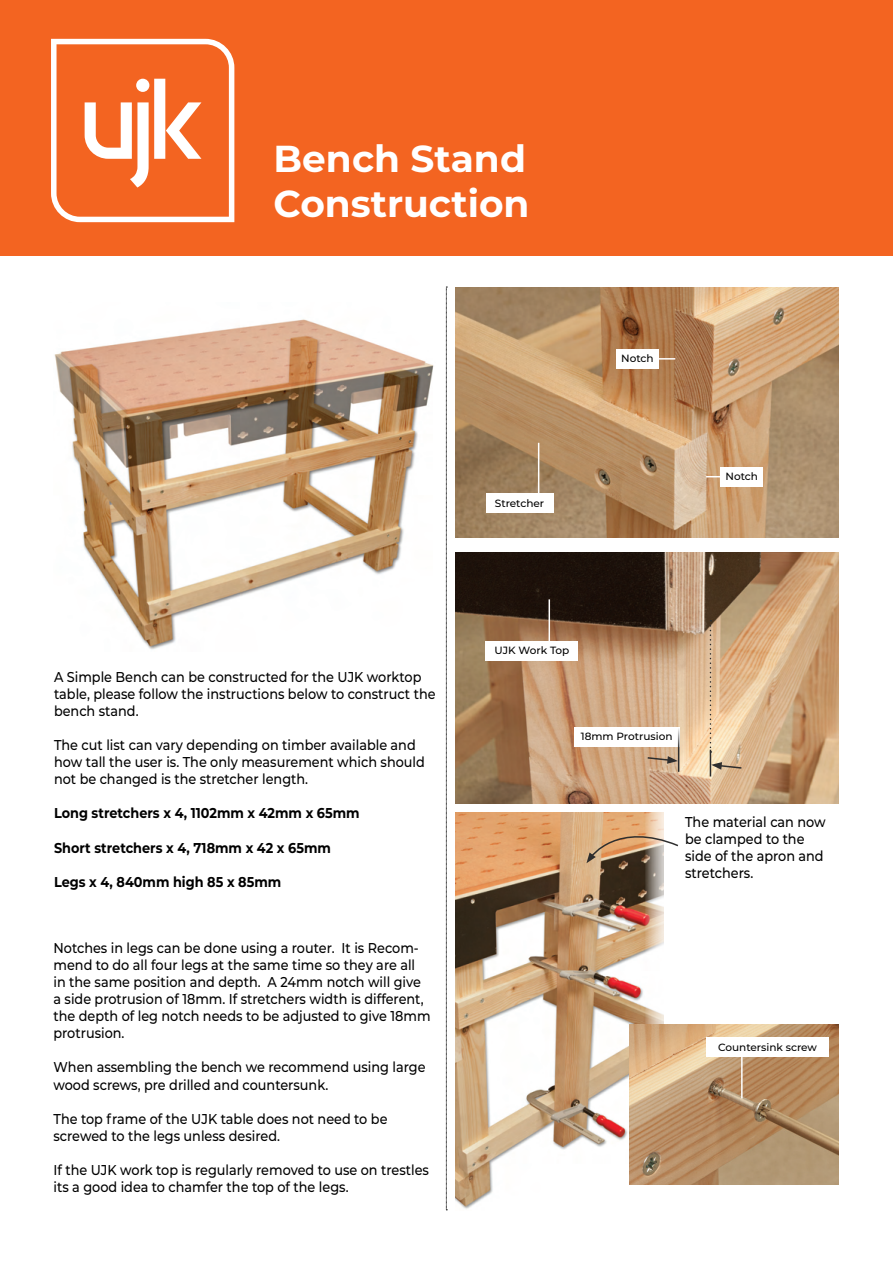
<style>
.page{position:relative;width:893px;height:1263px;background:#fff}
.page>*{position:absolute;margin:0;border:0;box-sizing:border-box;transform-origin:0 0}
.t1{font:700 37.5px/45px "Montserrat";color:#fff}
.t2{font:500 14.25px/17.1px "Montserrat";color:#000;scale:.9 1}
.t3{font:700 14.25px "Montserrat";color:#000;scale:.9 1}
.t4{font:500 10.5px "Montserrat";color:#000}
</style>
<div class="page">
<img style="left:54px;top:319px;width:380px;height:331px">
<svg style="left:446px;top:287px;width:1px;height:923px"></svg>
<img style="left:455px;top:553px;width:384px;height:250px">
<img style="left:455px;top:287px;width:384px;height:251px">
<img style="left:455px;top:813px;width:209px;height:396px">
<img style="left:630px;top:1025px;width:209px;height:159px">
<div style="left:616px;top:349px;width:43px;height:19px;background:#fff"></div>
<div style="left:486px;top:493px;width:67px;height:19px;background:#fff"></div>
<div style="left:486px;top:641px;width:92px;height:19px;background:#fff"></div>
<div style="left:574px;top:727px;width:105px;height:19px;background:#fff"></div>
<div style="left:720px;top:467px;width:43px;height:19px;background:#fff"></div>
<div style="left:706px;top:1038px;width:123px;height:19px;background:#fff"></div>
<svg style="left:659px;top:358px;width:16px;height:2px"></svg>
<hr style="left:538px;top:443px;width:1px;height:50px;background:#fff">
<hr style="left:549px;top:599px;width:1px;height:42px;background:#fff">
<svg style="left:706px;top:476px;width:14px;height:1px"></svg>
<hr style="left:678px;top:727px;width:1px;height:45px;background:#2e2e2e">
<svg style="left:710px;top:620px;width:33px;height:156px;background:#ddbc95"></svg>
<svg style="left:646px;top:756px;width:32px;height:8px"></svg>
<hr style="left:741px;top:1057px;width:2px;height:41px;background:#fff">
<svg style="left:586px;top:821px;width:92px;height:42px;background:#ccab8b"></svg>
<div style="left:0;top:0;width:893px;height:255px;background:#f36421"></div>
<svg style="left:51px;top:39px;width:183px;height:183px"></svg>
<h1 class="t1" style="left:274px;top:135px;width:257px">Bench Stand<br>Construction</h1>
<p class="t4" style="left:495px;top:495px;width:51px">Stretcher</p>
<p class="t4" style="left:621px;top:351px;width:34px">Notch</p>
<p class="t4" style="left:726px;top:469px;width:34px">Notch</p>
<p class="t2" style="left:54px;top:667px;width:426px">A Simple Bench can be constructed for the UJK worktop table, please follow the instructions below to construct the bench stand.</p>
<p class="t2" style="left:54px;top:736px;width:414px">The cut list can vary depending on timber available and how tall the user is. The only measurement which should not be changed is the stretcher length.</p>
<p class="t3" style="left:54px;top:803px;width:341px">Long stretchers x 4, 1102mm x 42mm x 65mm</p>
<p class="t3" style="left:54px;top:837px;width:309px">Short stretchers x 4, 718mm x 42 x 65mm</p>
<p class="t3" style="left:54px;top:871px;width:254px">Legs x 4, 840mm high 85 x 85mm</p>
<p class="t2" style="left:53px;top:938px;width:421px">Notches in legs can be done using a router. It is Recom&shy;mend to do all four legs at the same time so they are all in the same position and depth. A 24mm notch will give a side protrusion of 18mm. If stretchers width is different, the depth of leg notch needs to be adjusted to give 18mm protrusion.</p>
<p class="t2" style="left:53px;top:1058px;width:415px">When assembling the bench we recommend using large wood screws, pre drilled and countersunk.</p>
<p class="t2" style="left:53px;top:1109px;width:373px">The top frame of the UJK table does not need to be screwed to the legs unless desired.</p>
<p class="t2" style="left:53px;top:1161px;width:419px">If the UJK work top is regularly removed to use on trestles its a good idea to chamfer the top of the legs.</p>
<p class="t4" style="left:494px;top:643px;width:76px">UJK Work Top</p>
<p class="t4" style="left:581px;top:729px;width:93px">18mm Protrusion</p>
<p class="t2" style="left:685px;top:812px;width:158px">The material can now be clamped to the side of the apron and stretchers.</p>
<p class="t4" style="left:718px;top:1040px;width:100px">Countersink screw</p>
</div>
